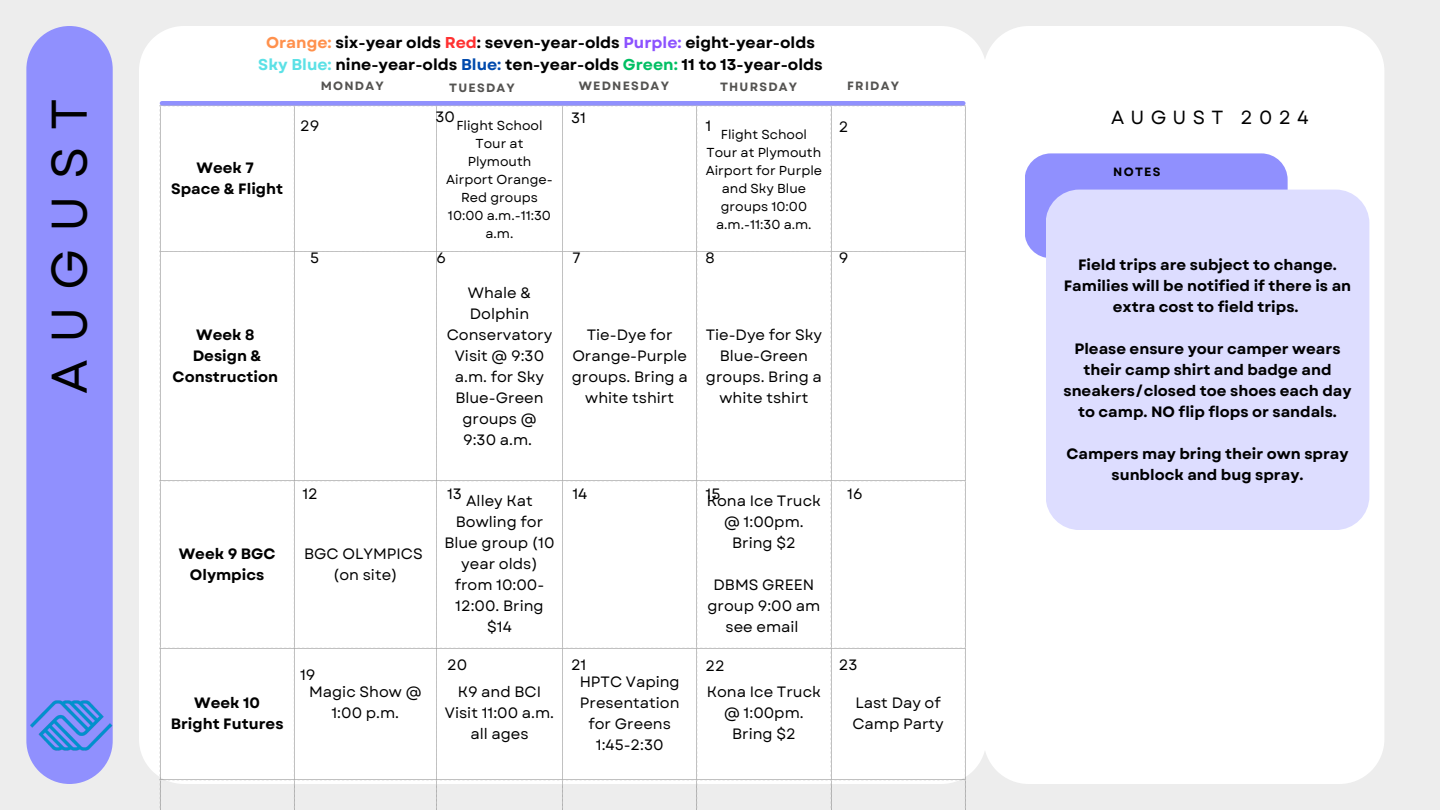
<style>
.page{position:relative;width:1440px;height:810px;background:#ededed}
.page>*{position:absolute;margin:0;border:0;box-sizing:border-box;transform-origin:0 0}
.t1{font:50px "Garet";letter-spacing:.33em;color:#000}
.t2{font:19px "Garet";letter-spacing:.33em;color:#000}
.t3{font:700 15.7px/21.8px "Garet";color:#000;text-align:center}
.t4{font:15px/21px "Garet";color:#000;text-align:center}
.t5{font:700 15px/21px "Garet";color:#000;text-align:center}
.t6{font:13px/18px "Garet";color:#000;text-align:center}
.t7{font:700 12px "Garet";letter-spacing:.105em;color:#545351}
.t8{font:700 12px "Garet";letter-spacing:.105em;color:#000}
.s1{color:#ff914d}
.s2{color:#ff3131}
.s3{color:#8c52ff}
.s4{color:#5ce1e6}
.s5{color:#004aad}
.s6{color:#00bf63}
</style>
<div class="page">
<div style="left:26px;top:26px;width:87px;height:758px;background:#9090fe"></div>
<div style="left:986px;top:26px;width:398px;height:758px;background:#fff"></div>
<div style="left:139px;top:26px;width:847px;height:755px;background:#fff"></div>
<div style="left:160px;top:106px;width:135px;height:704px;background:#fff"></div>
<div style="left:295px;top:106px;width:142px;height:704px;background:#fff"></div>
<div style="left:437px;top:106px;width:126px;height:704px;background:#fff"></div>
<div style="left:563px;top:106px;width:403px;height:704px;background:#fff"></div>
<div style="left:162px;top:101px;width:801px;height:5px;background:#9090fe"></div>
<div style="left:1025px;top:153px;width:262px;height:105px;background:#9090fe;border-radius:26px"></div>
<div style="left:1046px;top:190px;width:323px;height:340px;background:#ddf;border-radius:34px"></div>
<img style="left:26px;top:700px;width:87px;height:53px">
<p class="t1" style="left:33px;top:394px;width:297px;rotate:-90deg">AUGUST</p>
<p class="t3" style="left:258px;top:31px;width:566px"><span class="s1">Orange:</span> six-year olds <span class="s2">Red</span>: seven-year-olds <span class="s3">Purple:</span> eight-year-olds<br><span class="s4">Sky Blue:</span> nine-year-olds <span class="s5">Blue:</span> ten-year-olds <span class="s6">Green:</span> 11 to 13-year-olds</p>
<h1 class="t5" style="left:197px;top:157px;width:59px">Week 7</h1>
<p class="t5" style="left:171px;top:178px;width:114px">Space &amp; Flight</p>
<p class="t5" style="left:196px;top:324px;width:60px">Week 8</p>
<p class="t5" style="left:173px;top:345px;width:107px">Design &amp;<br>Construction</p>
<p class="t7" style="left:321px;top:78px;width:65px">MONDAY</p>
<p class="t7" style="left:449px;top:79px;width:67px">TUESDAY</p>
<p class="t7" style="left:579px;top:78px;width:92px">WEDNESDAY</p>
<p class="t7" style="left:720px;top:78px;width:79px">THURSDAY</p>
<p class="t7" style="left:847px;top:78px;width:53px">FRIDAY</p>
<p class="t4" style="left:300px;top:115px;width:21px">29</p>
<p class="t4" style="left:436px;top:106px;width:21px">30</p>
<h3 class="t6" style="left:446px;top:116px;width:108px">Flight School<br>Tour at<br>Plymouth<br>Airport Orange-<br>Red groups</h3>
<p class="t6" style="left:448px;top:206px;width:105px">10:00 a.m.-11:30 a.m.</p>
<p class="t4" style="left:571px;top:107px;width:16px">31</p>
<p class="t4" style="left:706px;top:115px;width:7px">1</p>
<p class="t4" style="left:839px;top:116px;width:11px">2</p>
<p class="t6" style="left:706px;top:125px;width:118px">Flight School<br>Tour at Plymouth<br>Airport for Purple and Sky Blue groups 10:00 a.m.-11:30 a.m.</p>
<p class="t4" style="left:310px;top:247px;width:10px">5</p>
<p class="t4" style="left:436px;top:247px;width:11px">6</p>
<p class="t4" style="left:572px;top:247px;width:10px">7</p>
<p class="t4" style="left:706px;top:247px;width:11px">8</p>
<p class="t4" style="left:839px;top:247px;width:11px">9</p>
<p class="t4" style="left:447px;top:282px;width:107px">Whale &amp;<br>Dolphin<br>Conservatory<br>Visit @ 9:30 a.m. for Sky<br>Blue-Green groups @<br>9:30 a.m.</p>
<h2 class="t4" style="left:572px;top:324px;width:118px">Tie-Dye for<br>Orange-Purple groups. Bring a white tshirt</h2>
<p class="t4" style="left:706px;top:324px;width:118px">Tie-Dye for Sky<br>Blue-Green groups. Bring a white tshirt</p>
<p class="t4" style="left:302px;top:483px;width:17px">12</p>
<p class="t4" style="left:447px;top:483px;width:16px">13</p>
<p class="t4" style="left:572px;top:483px;width:16px">14</p>
<p class="t4" style="left:706px;top:483px;width:16px">15</p>
<p class="t4" style="left:847px;top:483px;width:17px">16</p>
<p class="t4" style="left:444px;top:490px;width:112px">Alley Kat<br>Bowling for<br>Blue group (10 year olds) from 10:00-<br>12:00. Bring $14</p>
<p class="t4" style="left:707px;top:490px;width:116px">Kona Ice Truck @ 1:00pm.<br>Bring $2</p>
<h3 class="t5" style="left:179px;top:543px;width:98px">Week 9 BGC<br>Olympics</h3>
<h3 class="t4" style="left:304px;top:543px;width:120px">BGC OLYMPICS</h3>
<h3 class="t4" style="left:333px;top:564px;width:66px">(on site)</h3>
<p class="t4" style="left:707px;top:574px;width:114px">DBMS GREEN group 9:00 am see email</p>
<p class="t5" style="left:194px;top:692px;width:67px">Week 10</p>
<p class="t5" style="left:171px;top:713px;width:114px">Bright Futures</p>
<p class="t4" style="left:447px;top:654px;width:22px">20</p>
<p class="t4" style="left:571px;top:654px;width:17px">21</p>
<p class="t4" style="left:706px;top:656px;width:21px">22</p>
<p class="t4" style="left:839px;top:654px;width:20px">23</p>
<p class="t4" style="left:300px;top:664px;width:17px">19</p>
<p class="t4" style="left:309px;top:682px;width:114px">Magic Show @<br>1:00 p.m.</p>
<p class="t4" style="left:445px;top:682px;width:111px">K9 and BCI<br>Visit 11:00 a.m. all ages</p>
<p class="t4" style="left:580px;top:671px;width:102px">HPTC Vaping<br>Presentation for Greens</p>
<p class="t4" style="left:596px;top:734px;width:69px">1:45-2:30</p>
<p class="t4" style="left:707px;top:682px;width:116px">Kona Ice Truck @ 1:00pm.<br>Bring $2</p>
<p class="t4" style="left:852px;top:692px;width:93px;text-align:left">Last Day of<br>Camp Party</p>
<p class="t2" style="left:1111px;top:104px;width:199px">AUGUST 2024</p>
<p class="t8" style="left:1113px;top:164px;width:49px">NOTES</p>
<p class="t5" style="left:1064px;top:254px;width:289px">Field trips are subject to change.<br>Families will be notified if there is an extra cost to field trips.</p>
<p class="t5" style="left:1063px;top:338px;width:290px">Please ensure your camper wears their camp shirt and badge and sneakers/closed toe shoes each day to camp. NO flip flops or sandals.</p>
<p class="t5" style="left:1066px;top:443px;width:284px">Campers may bring their own spray sunblock and bug spray.</p>
</div>
